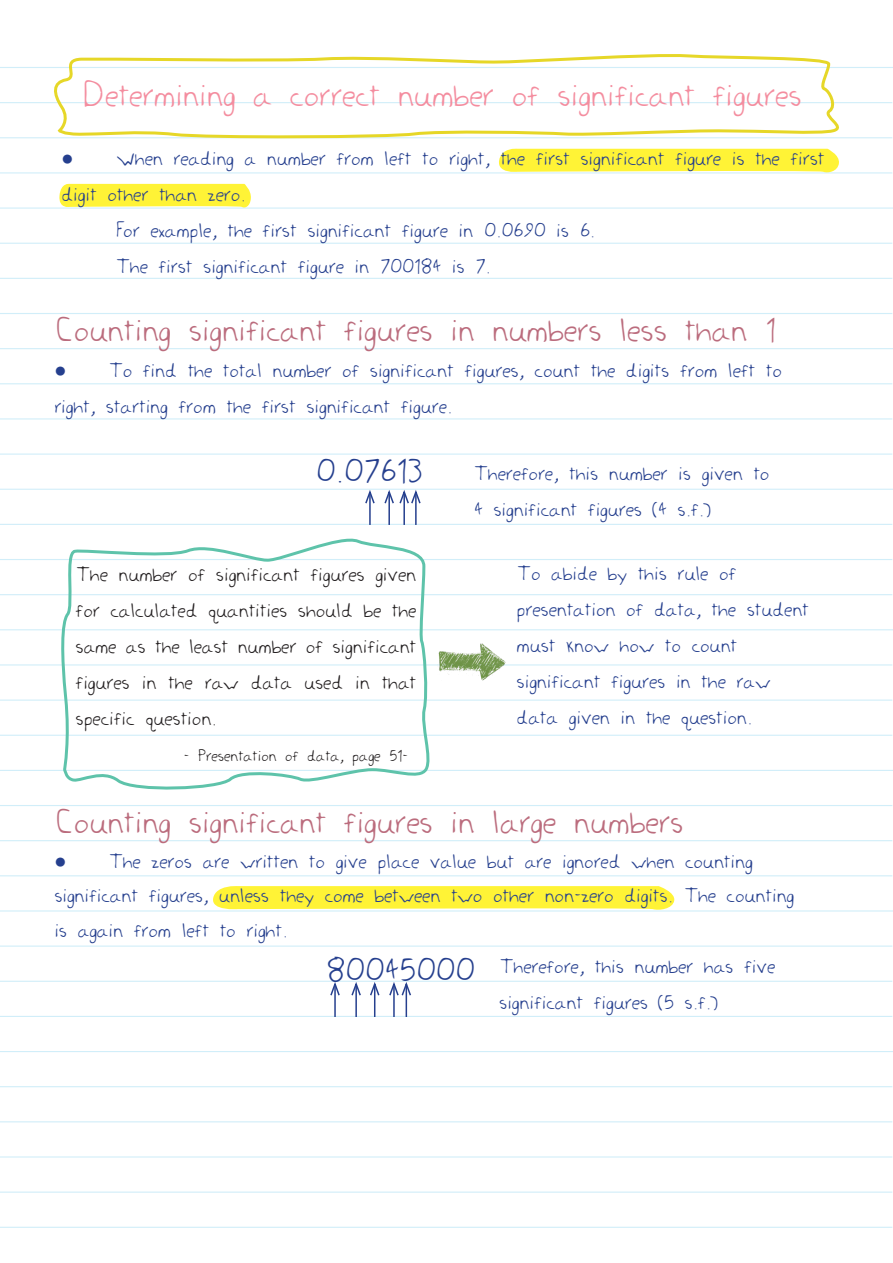
<style>
.page{position:relative;width:893px;height:1263px;background:#fff}
.page>*{position:absolute;margin:0;border:0;box-sizing:border-box;transform-origin:0 0}
.t1{font:34.5px "Ambers Hand";color:#bb6c7d}
.t2{font:34.5px "Ambers Hand";color:#f48d9f}
.t3{font:34.5px "Ambers Hand";color:#253f8e}
.t4{font:21px/36px "Ambers Hand";color:#253f8e}
.t5{font:21px/36px "Ambers Hand";color:#231f20;text-align:justify}
.t6{font:16.5px "Ambers Hand";color:#231f20}
.s1{font-family:"Arial"}
</style>
<div class="page">
<hr style="left:0;top:67px;width:893px;height:1px;background:#d1eef9">
<hr style="left:0;top:629px;width:893px;height:1px;background:#d1eef9">
<hr style="left:0;top:348px;width:893px;height:1px;background:#d1eef9">
<hr style="left:0;top:910px;width:893px;height:1px;background:#d1eef9">
<hr style="left:0;top:207px;width:893px;height:2px;background:#d1eef9">
<hr style="left:0;top:770px;width:893px;height:1px;background:#d1eef9">
<hr style="left:0;top:489px;width:893px;height:1px;background:#d1eef9">
<hr style="left:0;top:1051px;width:893px;height:1px;background:#d1eef9">
<hr style="left:0;top:102px;width:892px;height:1px;background:#d1eef9">
<hr style="left:0;top:664px;width:892px;height:1px;background:#d1eef9">
<hr style="left:0;top:383px;width:892px;height:1px;background:#d1eef9">
<hr style="left:0;top:945px;width:892px;height:2px;background:#d1eef9">
<hr style="left:0;top:243px;width:892px;height:1px;background:#d1eef9">
<hr style="left:0;top:805px;width:892px;height:1px;background:#d1eef9">
<hr style="left:0;top:524px;width:892px;height:1px;background:#d1eef9">
<hr style="left:0;top:1086px;width:892px;height:1px;background:#d1eef9">
<hr style="left:0;top:1191px;width:892px;height:2px;background:#d1eef9">
<hr style="left:0;top:137px;width:892px;height:1px;background:#d1eef9">
<hr style="left:0;top:699px;width:892px;height:2px;background:#d1eef9">
<hr style="left:0;top:418px;width:892px;height:1px;background:#d1eef9">
<hr style="left:0;top:981px;width:892px;height:1px;background:#d1eef9">
<hr style="left:0;top:278px;width:892px;height:1px;background:#d1eef9">
<hr style="left:0;top:840px;width:892px;height:1px;background:#d1eef9">
<hr style="left:0;top:559px;width:892px;height:1px;background:#d1eef9">
<hr style="left:0;top:1121px;width:892px;height:1px;background:#d1eef9">
<hr style="left:0;top:1227px;width:892px;height:1px;background:#d1eef9">
<hr style="left:0;top:172px;width:892px;height:1px;background:#d1eef9">
<hr style="left:0;top:735px;width:892px;height:1px;background:#d1eef9">
<hr style="left:0;top:453px;width:892px;height:2px;background:#d1eef9">
<hr style="left:0;top:1016px;width:892px;height:1px;background:#d1eef9">
<hr style="left:0;top:313px;width:892px;height:1px;background:#d1eef9">
<hr style="left:0;top:875px;width:892px;height:1px;background:#d1eef9">
<hr style="left:0;top:594px;width:892px;height:1px;background:#d1eef9">
<hr style="left:0;top:1156px;width:892px;height:1px;background:#d1eef9">
<svg style="left:49px;top:54px;width:798px;height:85px"></svg>
<svg style="left:58px;top:538px;width:374px;height:252px"></svg>
<hr style="left:369px;top:492px;width:2px;height:33px;background:#253f8e">
<svg style="left:364px;top:488px;width:12px;height:17px"></svg>
<hr style="left:334px;top:984px;width:2px;height:33px;background:#253f8e">
<svg style="left:329px;top:980px;width:12px;height:17px"></svg>
<hr style="left:355px;top:984px;width:2px;height:33px;background:#253f8e">
<svg style="left:350px;top:980px;width:12px;height:17px"></svg>
<hr style="left:374px;top:984px;width:1px;height:33px;background:#253f8e">
<svg style="left:369px;top:980px;width:12px;height:17px"></svg>
<hr style="left:393px;top:984px;width:2px;height:33px;background:#253f8e">
<hr style="left:406px;top:984px;width:1px;height:33px;background:#253f8e">
<svg style="left:388px;top:980px;width:24px;height:17px"></svg>
<hr style="left:388px;top:492px;width:2px;height:33px;background:#253f8e">
<hr style="left:403px;top:492px;width:2px;height:33px;background:#253f8e">
<hr style="left:415px;top:492px;width:2px;height:33px;background:#253f8e">
<svg style="left:383px;top:488px;width:39px;height:17px"></svg>
<img style="left:434px;top:629px;width:75px;height:72px">
<svg style="left:211px;top:886px;width:465px;height:25px;background:#fdf44d"></svg>
<svg style="left:497px;top:148px;width:343px;height:26px;background:#fcf454"></svg>
<svg style="left:58px;top:183px;width:193px;height:26px;background:#fcf454"></svg>
<h1 class="t2" style="left:82px;top:71px;width:721px">Determining a correct number of significant figures</h1>
<p class="t4" style="left:61px;top:141px;width:764px"><span class="s1">●</span> When reading a number from left to right, the first significant figure is the first</p>
<p class="t4" style="left:61px;top:177px;width:185px">digit other than zero.</p>
<p class="t4" style="left:115px;top:213px;width:481px">For example, the first significant figure in 0.0690 is 6.</p>
<p class="t4" style="left:115px;top:249px;width:376px">The first significant figure in 700184 is 7.</p>
<h1 class="t1" style="left:54px;top:306px;width:722px">Counting significant figures in numbers less than 1</h1>
<p class="t4" style="left:54px;top:352px;width:729px"><span class="s1">●</span> To find the total number of significant figures, count the digits from left to right, starting from the first significant figure.</p>
<h1 class="t3" style="left:315px;top:446px;width:108px">0.07613</h1>
<p class="t4" style="left:473px;top:455px;width:297px">Therefore, this number is given to<br>4 significant figures (4 s.f.)</p>
<p class="t5" style="left:75px;top:556px;width:342px">The number of significant figures given for calculated quantities should be the same as the least number of significant figures in the raw data used in that specific question.</p>
<p class="t6" style="left:183px;top:744px;width:226px">- Presentation of data, page 51-</p>
<p class="t4" style="left:516px;top:555px;width:294px">To abide by this rule of presentation of data, the student must know how to count significant figures in the raw data given in the question.</p>
<h1 class="t1" style="left:54px;top:797px;width:630px">Counting significant figures in large numbers</h1>
<p class="t4" style="left:54px;top:843px;width:741px;line-height:34.5px"><span class="s1">●</span> The zeros are written to give place value but are ignored when counting significant figures, unless they come between two other non-zero digits. The counting is again from left to right.</p>
<h1 class="t3" style="left:325px;top:945px;width:150px">80045000</h1>
<p class="t4" style="left:499px;top:948px;width:277px">Therefore, this number has five significant figures (5 s.f.)</p>
</div>
